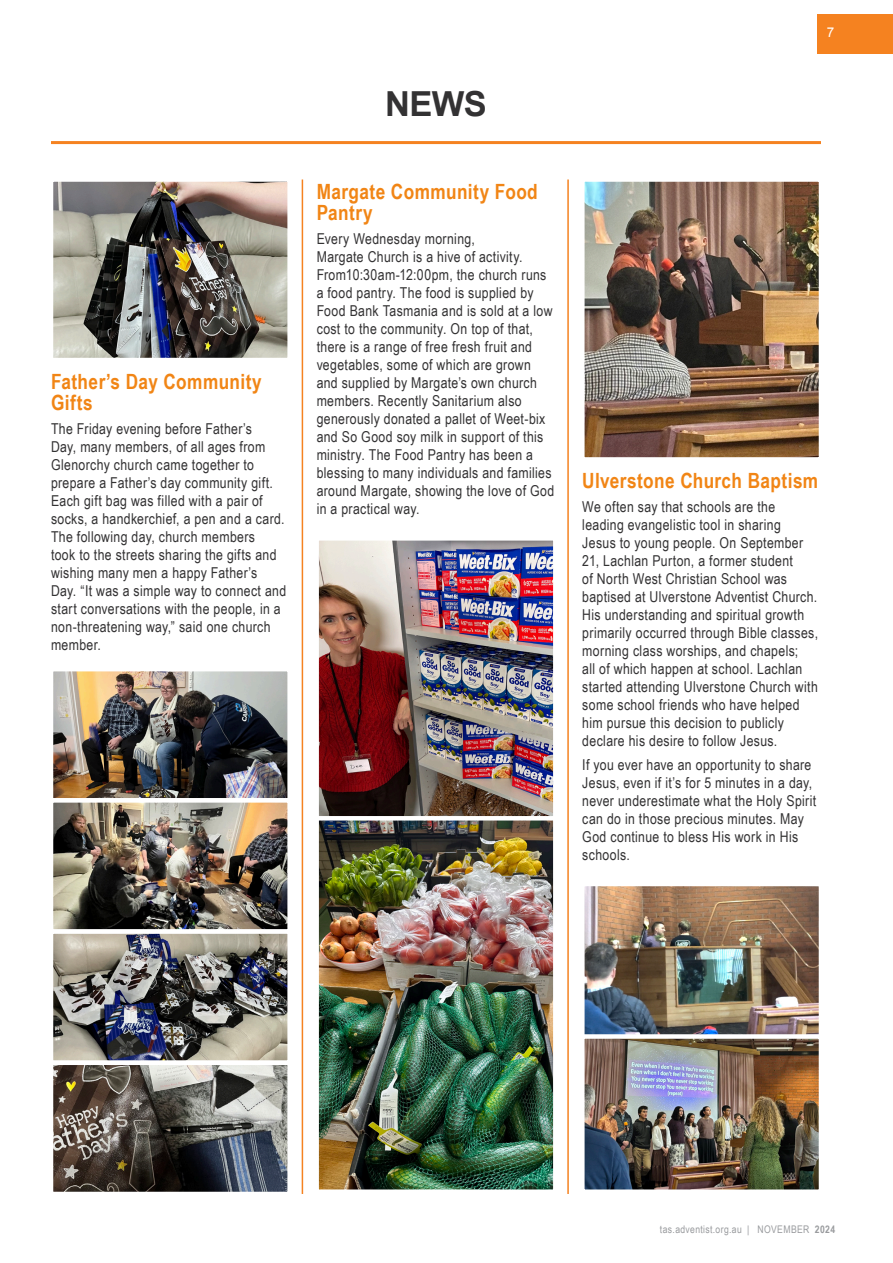
<style>
.page{position:relative;width:893px;height:1263px;background:#fff}
.page>*{position:absolute;margin:0;border:0;box-sizing:border-box;transform-origin:0 0}
.t1{font:700 34.5px "Arial";color:#333233}
.Body_Heading_Orange{font:700 21px/21px "Arial Narrow";letter-spacing:.02em;color:#f18515}
.Main_Body{font:15px/18px "Arial Narrow";letter-spacing:.025em;color:#333233}
.t2{font:13.5px "Arial";color:#fff}
.t3{font:10.5px "Arial Narrow";letter-spacing:.035em;color:#999b9e}
.s1{font-weight:700}
</style>
<div class="page">
<hr style="left:51px;top:141px;width:770px;height:3px;background:#f58220">
<hr style="left:302px;top:179px;width:1px;height:1015px;background:#f58220">
<hr style="left:567px;top:179px;width:2px;height:1015px;background:#f58220">
<img style="left:54px;top:672px;width:233px;height:519px">
<div style="left:49px;top:667px;width:243px;height:136px;border:4px solid #fff"></div>
<div style="left:49px;top:798px;width:243px;height:136px;border:4px solid #fff"></div>
<div style="left:49px;top:929px;width:243px;height:136px;border:4px solid #fff"></div>
<div style="left:49px;top:1060px;width:243px;height:136px;border:4px solid #fff"></div>
<img style="left:54px;top:182px;width:233px;height:175px">
<div style="left:49px;top:177px;width:243px;height:185px;border:4px solid #fff"></div>
<img style="left:319px;top:541px;width:234px;height:648px">
<div style="left:314px;top:815px;width:244px;height:379px;border:4px solid #fff"></div>
<div style="left:314px;top:536px;width:244px;height:284px;border:4px solid #fff"></div>
<img style="left:585px;top:182px;width:233px;height:275px">
<div style="left:580px;top:177px;width:243px;height:285px;border:4px solid #fff"></div>
<img style="left:585px;top:887px;width:233px;height:147px">
<div style="left:580px;top:882px;width:243px;height:159px;border:4px solid #fff"></div>
<img style="left:585px;top:1039px;width:233px;height:150px">
<div style="left:580px;top:1034px;width:243px;height:160px;border:4px solid #fff"></div>
<div style="left:818px;top:14px;width:75px;height:40px;background:#f58220"></div>
<p class="Body_Heading_Orange" style="left:51px;top:370px;width:212px">Father’s Day Community<br>Gifts</p>
<p class="Main_Body" style="left:51px;top:419px;width:237px">The Friday evening before Father’s<br>Day, many members, of all ages from Glenorchy church came together to prepare a Father’s day community gift.<br>Each gift bag was filled with a pair of socks, a handkerchief, a pen and a card.<br>The following day, church members<br>took to the streets sharing the gifts and wishing many men a happy Father’s Day. “It was a simple way to connect and start conversations with the people, in a non-threatening way,” said one church member.</p>
<p class="t1" style="left:385px;top:81px;width:103px">NEWS</p>
<p class="Body_Heading_Orange" style="left:317px;top:180px;width:223px">Margate Community Food<br>Pantry</p>
<p class="Main_Body" style="left:317px;top:229px;width:239px">Every Wednesday morning,<br>Margate Church is a hive of activity.<br>From10:30am-12:00pm, the church runs a food pantry. The food is supplied by Food Bank Tasmania and is sold at a low cost to the community. On top of that, there is a range of free fresh fruit and vegetables, some of which are grown and supplied by Margate’s own church members. Recently Sanitarium also generously donated a pallet of Weet-bix and So Good soy milk in support of this ministry. The Food Pantry has been a blessing to many individuals and families around Margate, showing the love of God in a practical way.</p>
<p class="t2" style="left:827px;top:24px;width:9px">7</p>
<p class="Body_Heading_Orange" style="left:582px;top:469px;width:237px">Ulverstone Church Baptism</p>
<p class="Main_Body" style="left:582px;top:497px;width:237px">We often say that schools are the leading evangelistic tool in sharing Jesus to young people. On September 21, Lachlan Purton, a former student<br>of North West Christian School was baptised at Ulverstone Adventist Church.<br>His understanding and spiritual growth primarily occurred through Bible classes, morning class worships, and chapels;<br>all of which happen at school. Lachlan started attending Ulverstone Church with some school friends who have helped him pursue this decision to publicly declare his desire to follow Jesus.</p>
<p class="Main_Body" style="left:582px;top:755px;width:235px">If you ever have an opportunity to share Jesus, even if it’s for 5 minutes in a day, never underestimate what the Holy Spirit can do in those precious minutes. May God continue to bless His work in His schools.</p>
<p class="t3" style="left:660px;top:1222px;width:177px">tas.adventist.org.au | NOVEMBER <span class="s1">2024</span></p>
</div>
